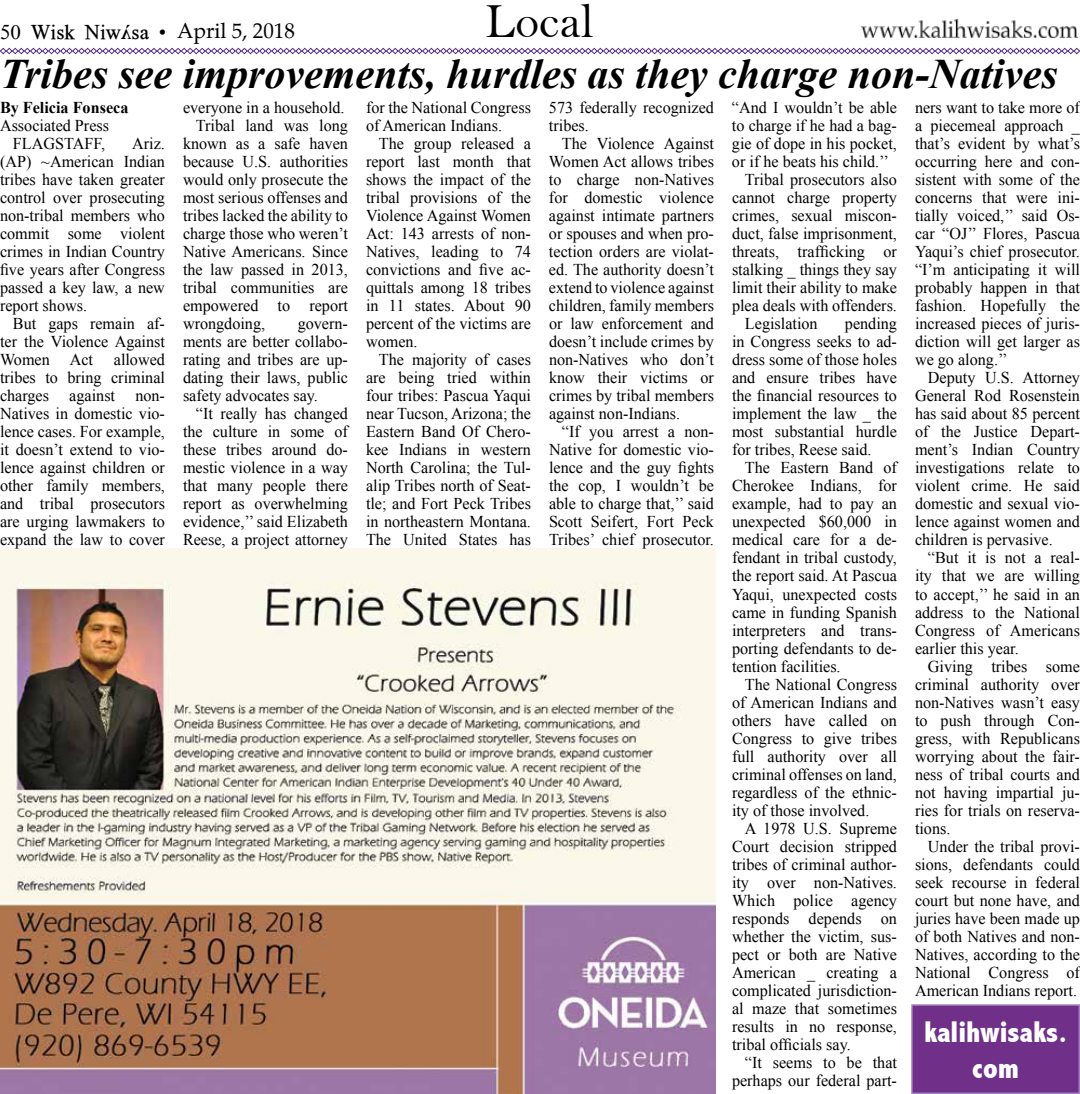
<style>
.page{position:relative;width:1080px;height:1094px;background:#fff}
.page>*{position:absolute;margin:0;border:0;box-sizing:border-box;transform-origin:0 0}
.t1{font:49.5px "Bell";color:#000}
.t2{font:italic 700 42px "Times New Roman";color:#000}
.t3{font:800 condensed 30px/36px "Abadi";color:#fff;text-align:center}
.t4{font:21px "Oneida";color:#000}
.t5{font:21px "Palatino";color:#000}
.t6{font:16.5px/18px "Times New Roman";color:#000;text-align:justify}
.t7{font:700 16.5px "Times New Roman";color:#000}
</style>
<div class="page">
<img style="left:861px;top:20px;width:217px;height:17px">
<svg style="left:0;top:48px;width:1080px;height:6px"></svg>
<div style="left:912px;top:1005px;width:167px;height:88px;background:#703089"></div>
<div style="left:911px;top:1004px;width:169px;height:90px;border:2px solid #a07eb9"></div>
<img style="left:0;top:548px;width:716px;height:546px">
<h1 class="t1" style="left:486px;top:-8px;width:110px">Local</h1>
<p class="t5" style="left:177px;top:13px;width:119px">April 5, 2018</p>
<p class="t4" style="left:0;top:20px;width:168px">50 Wisk Niw^sa •</p>
<h2 class="t2" style="left:0;top:45px;width:1059px">Tribes see improvements, hurdles as they charge non-Natives</h2>
<p class="t7" style="left:0;top:96px;width:130px">By Felicia Fonseca</p>
<p class="t6" style="left:0;top:116px;width:111px;text-align:center">Associated Press<br>FLAGSTAFF,</p>
<p class="t6" style="left:915px;top:98px;width:167px">ners want to take more of a piecemeal approach _ that’s evident by what’s occurring here and con&shy;sistent with some of the concerns that were ini&shy;tially voiced,’’ said Os&shy;car “OJ’’ Flores, Pascua Yaqui’s chief prosecutor. “I’m anticipating it will probably happen in that fashion. Hopefully the increased pieces of juris&shy;diction will get larger as we go along.’’</p>
<p class="t6" style="left:915px;top:368px;width:167px;text-indent:13px">Deputy U.S. Attorney General Rod Rosenstein has said about 85 percent of the Justice Depart&shy;ment’s Indian Country investigations relate to violent crime. He said domestic and sexual vio&shy;lence against women and children is pervasive.</p>
<p class="t6" style="left:915px;top:548px;width:167px;text-indent:13px">“But it is not a real&shy;ity that we are willing to accept,’’ he said in an address to the National Congress of Americans earlier this year.</p>
<p class="t6" style="left:915px;top:656px;width:167px;text-indent:13px">Giving tribes some criminal authority over non-Natives wasn’t easy to push through Con&shy;gress, with Republicans worrying about the fair&shy;ness of tribal courts and not having impartial ju&shy;ries for trials on reserva&shy;tions.</p>
<p class="t6" style="left:915px;top:836px;width:167px;text-indent:13px">Under the tribal provi&shy;sions, defendants could seek recourse in federal court but none have, and juries have been made up of both Natives and non-Natives, according to the National Congress of American Indians report.</p>
<p class="t6" style="left:549px;top:98px;width:167px">573 federally recognized tribes.</p>
<p class="t6" style="left:549px;top:134px;width:167px;text-indent:13px">The Violence Against Women Act allows tribes to charge non-Natives for domestic violence against intimate partners or spouses and when pro&shy;tection orders are violat&shy;ed. The authority doesn’t extend to violence against children, family members or law enforcement and doesn’t include crimes by non-Natives who don’t know their victims or crimes by tribal members against non-Indians.</p>
<p class="t6" style="left:549px;top:422px;width:167px;text-indent:13px">“If you arrest a non-Native for domestic vio&shy;lence and the guy fights the cop, I wouldn’t be able to charge that,’’ said Scott Seifert, Fort Peck Tribes’ chief prosecutor.</p>
<p class="t6" style="left:366px;top:98px;width:167px">for the National Congress of American Indians.</p>
<p class="t6" style="left:366px;top:134px;width:167px;text-indent:13px">The group released a report last month that shows the impact of the tribal provisions of the Violence Against Women Act: 143 arrests of non-Natives, leading to 74 convictions and five ac&shy;quittals among 18 tribes in 11 states. About 90 percent of the victims are women.</p>
<p class="t6" style="left:366px;top:350px;width:167px;text-indent:13px">The majority of cases are being tried within four tribes: Pascua Yaqui near Tucson, Arizona; the Eastern Band Of Chero&shy;kee Indians in western North Carolina; the Tul&shy;alip Tribes north of Seat&shy;tle; and Fort Peck Tribes in northeastern Montana.<br>The United States has</p>
<p class="t6" style="left:183px;top:98px;width:163px">everyone in a household.</p>
<p class="t6" style="left:196px;top:116px;width:154px">Tribal land was long</p>
<p class="t6" style="left:183px;top:134px;width:167px">known as a safe haven</p>
<p class="t6" style="left:183px;top:152px;width:167px">because U.S. authorities</p>
<p class="t6" style="left:183px;top:170px;width:167px">would only prosecute the</p>
<p class="t6" style="left:183px;top:188px;width:167px">most serious offenses and</p>
<p class="t6" style="left:183px;top:206px;width:167px">tribes lacked the ability to</p>
<p class="t6" style="left:183px;top:224px;width:167px">charge those who weren’t</p>
<p class="t6" style="left:183px;top:242px;width:167px">Native Americans. Since</p>
<p class="t6" style="left:183px;top:260px;width:166px">the law passed in 2013,</p>
<p class="t6" style="left:183px;top:278px;width:167px">tribal communities are</p>
<p class="t6" style="left:183px;top:296px;width:167px">empowered to report</p>
<p class="t6" style="left:183px;top:314px;width:84px">wrongdoing,</p>
<p class="t6" style="left:732px;top:98px;width:167px">“And I wouldn’t be able</p>
<p class="t6" style="left:732px;top:116px;width:166px">to charge if he had a bag-</p>
<p class="t6" style="left:732px;top:134px;width:167px">gie of dope in his pocket,</p>
<p class="t6" style="left:732px;top:152px;width:158px">or if he beats his child.’’</p>
<p class="t6" style="left:745px;top:170px;width:154px">Tribal prosecutors also</p>
<p class="t6" style="left:732px;top:188px;width:167px">cannot charge property</p>
<p class="t6" style="left:732px;top:206px;width:166px">crimes, sexual miscon-</p>
<p class="t6" style="left:732px;top:224px;width:167px">duct, false imprisonment,</p>
<p class="t6" style="left:732px;top:242px;width:167px">threats, trafficking or</p>
<p class="t6" style="left:732px;top:260px;width:167px">stalking _ things they say</p>
<p class="t6" style="left:732px;top:278px;width:167px">limit their ability to make</p>
<p class="t6" style="left:732px;top:296px;width:167px">plea deals with offenders.</p>
<p class="t6" style="left:745px;top:314px;width:74px">Legislation</p>
<p class="t6" style="left:0;top:134px;width:167px;text-indent:132px">Ariz. (AP) ~American Indian tribes have taken greater control over prosecuting non-tribal members who commit some violent crimes in Indian Country five years after Congress passed a key law, a new report shows.</p>
<p class="t6" style="left:0;top:314px;width:167px;text-indent:13px">But gaps remain af&shy;ter the Violence Against Women Act</p>
<p class="t6" style="left:732px;top:314px;width:167px;text-indent:113px">pending in Congress seeks to ad&shy;dress some of those holes and ensure tribes have the financial resources to implement the law _ the most substantial hurdle for tribes, Reese said.</p>
<p class="t6" style="left:732px;top:458px;width:167px;text-indent:13px">The Eastern Band of Cherokee Indians, for example, had to pay an unexpected $60,000 in medical care for a de&shy;fendant in tribal custody, the report said. At Pascua Yaqui, unexpected costs came in funding Spanish interpreters and trans&shy;porting defendants to de&shy;tention facilities.</p>
<p class="t6" style="left:732px;top:674px;width:167px;text-indent:13px">The National Congress of American Indians and others have called on Congress to give tribes full authority over all criminal offenses on land, regardless of the ethnic&shy;ity of those involved.</p>
<p class="t6" style="left:732px;top:818px;width:167px;text-indent:13px">A 1978 U.S. Supreme Court decision stripped tribes of criminal author&shy;ity over non-Natives.<br>Which police agency responds depends on whether the victim, sus&shy;pect or both are Native American _ creating a complicated jurisdiction&shy;al maze that sometimes results in no response, tribal officials say.</p>
<p class="t6" style="left:732px;top:1052px;width:167px;text-align:right">“It seems to be that perhaps our federal part-</p>
<p class="t6" style="left:183px;top:314px;width:167px;text-indent:115px">govern&shy;ments are better collabo&shy;rating and tribes are up&shy;dating their laws, public safety advocates say.</p>
<p class="t6" style="left:183px;top:404px;width:167px;text-indent:13px">“It really has changed the culture in some of these tribes around do&shy;mestic violence in a way that many people there report as overwhelming evidence,’’ said Elizabeth Reese, a project attorney</p>
<p class="t6" style="left:0;top:350px;width:167px;text-indent:114px">allowed tribes to bring criminal charges against non-Natives in domestic vio&shy;lence cases. For example, it doesn’t extend to vio&shy;lence against children or other family members, and tribal prosecutors are urging lawmakers to expand the law to cover</p>
<h3 class="t3" style="left:924px;top:1013px;width:145px">kalihwisaks. com</h3>
</div>
